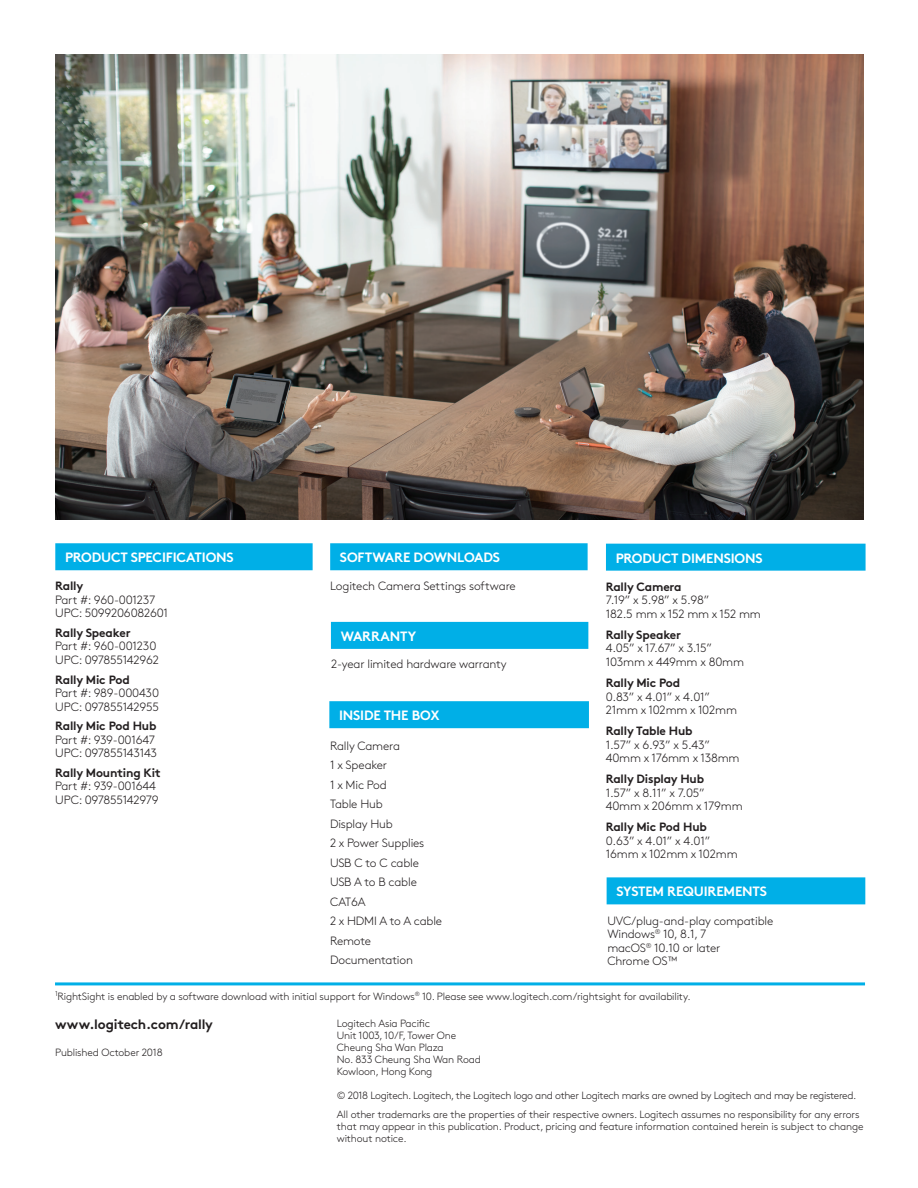
<style>
.page{position:relative;width:918px;height:1188px;background:#fff}
.page>*{position:absolute;margin:0;border:0;box-sizing:border-box;transform-origin:0 0}
.t1{font:700 13.5px "Brown Std";letter-spacing:-.015em;color:#fff}
.t2{font:700 13.5px "Brown Std";letter-spacing:-.015em;color:#231f20}
.t3{font:300 12px/13.5px "Brown Std";letter-spacing:-.015em;color:#231f20}
.t4{font:700 12px "Brown Std";letter-spacing:-.015em;color:#231f20}
.t5{font:300 10.5px/12px "Brown Std";letter-spacing:-.015em;color:#231f20}
</style>
<div class="page">
<div style="left:55px;top:543px;width:258px;height:27px;background:#00afe7"></div>
<div style="left:330px;top:543px;width:258px;height:27px;background:#00afe7"></div>
<div style="left:331px;top:622px;width:257px;height:27px;background:#00afe7"></div>
<div style="left:606px;top:544px;width:260px;height:27px;background:#00afe7"></div>
<hr style="left:55px;top:982px;width:810px;height:3px;background:#00afe7">
<img style="left:55px;top:54px;width:809px;height:465px">
<div style="left:607px;top:877px;width:258px;height:27px;background:#00afe7"></div>
<div style="left:329px;top:701px;width:260px;height:27px;background:#00afe7"></div>
<p class="t1" style="left:65px;top:549px;width:170px">PRODUCT SPECIFICATIONS</p>
<p class="t1" style="left:340px;top:549px;width:161px">SOFTWARE DOWNLOADS</p>
<p class="t4" style="left:55px;top:579px;width:30px">Rally</p>
<p class="t3" style="left:55px;top:593px;width:114px">Part #: 960-001237<br>UPC: 5099206082601</p>
<p class="t4" style="left:55px;top:625px;width:77px">Rally Speaker</p>
<p class="t3" style="left:55px;top:640px;width:105px">Part #: 960-001230<br>UPC: 097855142962</p>
<p class="t4" style="left:55px;top:672px;width:76px">Rally Mic Pod</p>
<p class="t3" style="left:55px;top:686px;width:105px">Part #: 989-000430<br>UPC: 097855142955</p>
<p class="t4" style="left:55px;top:719px;width:103px">Rally Mic Pod Hub</p>
<p class="t3" style="left:55px;top:733px;width:103px">Part #: 939-001647<br>UPC: 097855143143</p>
<p class="t4" style="left:55px;top:765px;width:107px">Rally Mounting Kit</p>
<p class="t3" style="left:55px;top:779px;width:105px">Part #: 939-001644<br>UPC: 097855142979</p>
<p class="t3" style="left:330px;top:580px;width:187px">Logitech Camera Settings software</p>
<p class="t1" style="left:341px;top:628px;width:77px">WARRANTY</p>
<p class="t3" style="left:331px;top:658px;width:177px">2-year limited hardware warranty</p>
<p class="t1" style="left:339px;top:707px;width:102px">INSIDE THE BOX</p>
<p class="t3" style="left:330px;top:736px;width:114px;line-height:19.5px">Rally Camera<br>1 x Speaker<br>1 x Mic Pod<br>Table Hub<br>Display Hub<br>2 x Power Supplies<br>USB C to C cable<br>USB A to B cable<br>CAT6A<br>2 x HDMI A to A cable<br>Remote<br>Documentation</p>
<p class="t1" style="left:616px;top:550px;width:148px">PRODUCT DIMENSIONS</p>
<p class="t4" style="left:606px;top:579px;width:77px">Rally Camera</p>
<p class="t3" style="left:606px;top:594px;width:157px">7.19” x 5.98” x 5.98”<br>182.5 mm x 152 mm x 152 mm</p>
<p class="t4" style="left:606px;top:627px;width:77px">Rally Speaker</p>
<p class="t3" style="left:606px;top:642px;width:140px">4.05” x 17.67” x 3.15”<br>103mm x 449mm x 80mm</p>
<p class="t4" style="left:606px;top:676px;width:76px">Rally Mic Pod</p>
<p class="t3" style="left:606px;top:690px;width:133px">0.83” x 4.01” x 4.01”<br>21mm x 102mm x 102mm</p>
<p class="t4" style="left:606px;top:724px;width:88px">Rally Table Hub</p>
<p class="t3" style="left:606px;top:738px;width:135px">1.57” x 6.93” x 5.43”<br>40mm x 176mm x 138mm</p>
<p class="t4" style="left:606px;top:772px;width:100px">Rally Display Hub</p>
<p class="t3" style="left:606px;top:786px;width:138px">1.57” x 8.11” x 7.05”<br>40mm x 206mm x 179mm</p>
<p class="t4" style="left:606px;top:820px;width:103px">Rally Mic Pod Hub</p>
<p class="t3" style="left:606px;top:834px;width:133px">0.63” x 4.01” x 4.01”<br>16mm x 102mm x 102mm</p>
<p class="t1" style="left:616px;top:883px;width:152px">SYSTEM REQUIREMENTS</p>
<p class="t3" style="left:607px;top:914px;width:168px">UVC/plug-and-play compatible<br>Windows<sup>®</sup> 10, 8.1, 7<br>macOS<sup>®</sup> 10.10 or later<br>Chrome OS™</p>
<p class="t5" style="left:55px;top:990px;width:637px"><sup>1</sup>RightSight is enabled by a software download with initial support for Windows<sup>®</sup> 10. Please see www.logitech.com/rightsight for availability.</p>
<p class="t2" style="left:55px;top:1016px;width:159px">www.logitech.com/rally</p>
<p class="t5" style="left:55px;top:1047px;width:109px">Published October 2018</p>
<p class="t5" style="left:337px;top:1018px;width:146px">Logitech Asia Pacific<br>Unit 1003, 10/F, Tower One<br>Cheung Sha Wan Plaza<br>No. 833 Cheung Sha Wan Road<br>Kowloon, Hong Kong</p>
<p class="t5" style="left:337px;top:1086px;width:524px;line-height:18.8px">© 2018 Logitech. Logitech, the Logitech logo and other Logitech marks are owned by Logitech and may be registered.<br>All other trademarks are the properties of their respective owners. Logitech assumes no responsibility for any errors</p>
<p class="t5" style="left:337px;top:1120px;width:528px">that may appear in this publication. Product, pricing and feature information contained herein is subject to change without notice.</p>
</div>
